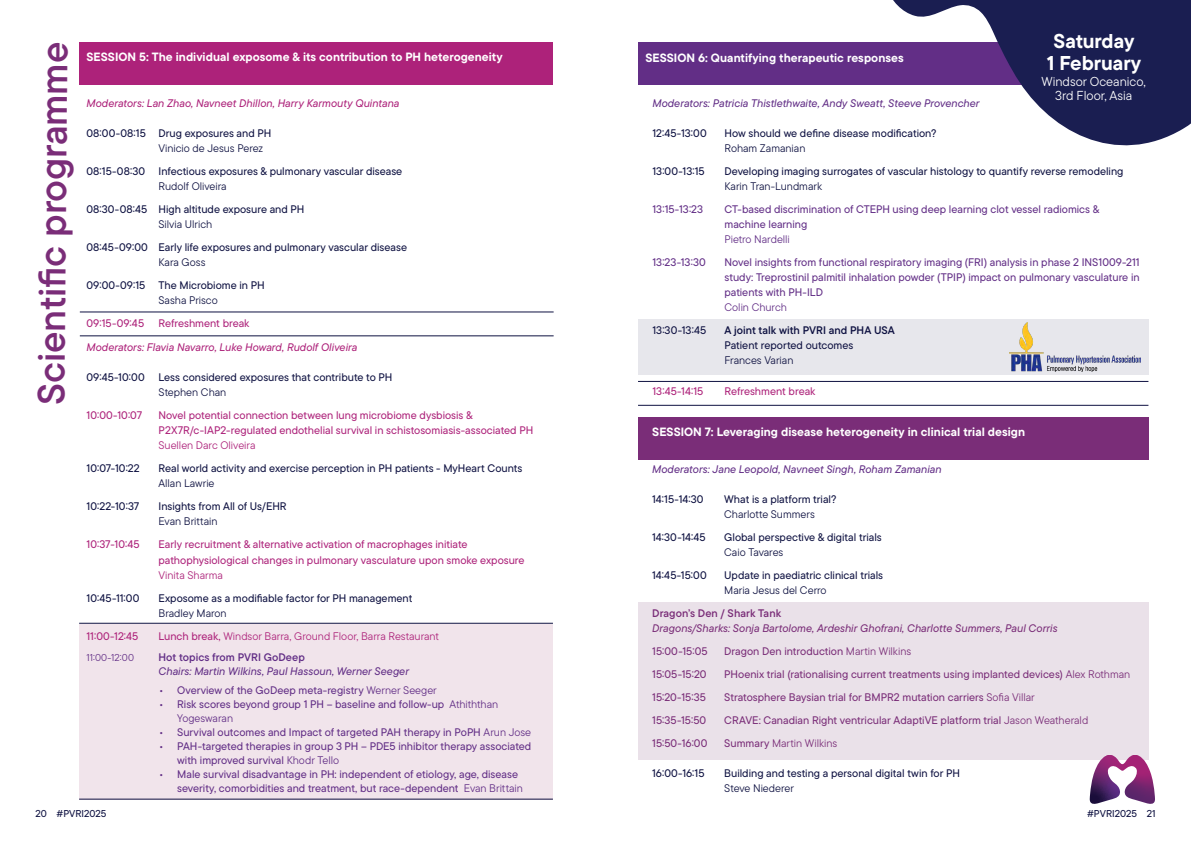
<style>
.page{position:relative;width:1191px;height:842px;background:#fff}
.page>*{position:absolute;margin:0;border:0;box-sizing:border-box;transform-origin:0 0}
.t1{font:38px "TT Commons Pro Db";color:#7a2d78}
.t2{font:700 20px/22px "TT Commons Pro";color:#fff;text-align:center}
.t3{font:13px/14px "TT Commons Pro";color:#fff;text-align:center}
.t4{font:700 12px "TT Commons Pro";letter-spacing:.005em;color:#fff}
.t5{font:500 11px "TT Commons Pro";color:#0e1141}
.t6{font:500 11px/14px "TT Commons Pro";color:#622e86}
.t7{font:500 11px/15px "TT Commons Pro";color:#ad227a}
.t8{font:500 11px "TT Commons Pro";color:#7a2d78}
.t9{font:11px "TT Commons Pro";color:#0e1141}
.t10{font:italic 500 11px "TT Commons Pro";color:#622e86}
.t11{font:italic 500 11px "TT Commons Pro";color:#ad227a}
.t12{font:11px "TT Commons Pro";color:#ad227a}
.t13{font:italic 500 11px "TT Commons Pro";color:#7a2d78}
.t14{font:11px "TT Commons Pro Db";color:#0e1141}
.t15{font:11px "TT Commons Pro";letter-spacing:-.005em;color:#622e86}
.t16{font:11px "TT Commons Pro Db";letter-spacing:.005em;color:#622e86}
.t17{font:11px "TT Commons Pro Db";letter-spacing:.005em;color:#7a2d78}
.t18{font:11px "TT Commons Pro";color:#7a2d78}
.t19{font:500 10px "TT Commons Pro";color:#0e1141}
.t20{font:10px "TT Commons Pro";letter-spacing:.01em;color:#622e86}
.s1{font-weight:500}
.s2{font-weight:400}
</style>
<div class="page">
<div style="left:79px;top:624px;width:474px;height:175px;background:#f1e4eb"></div>
<div style="left:79px;top:43px;width:474px;height:42px;background:#ad227a"></div>
<hr style="left:79px;top:623px;width:474px;height:1px;background:#0e1141">
<hr style="left:79px;top:799px;width:474px;height:1px;background:#0e1141">
<hr style="left:80px;top:312px;width:473px;height:1px;background:#0e1141">
<hr style="left:80px;top:336px;width:473px;height:1px;background:#0e1141">
<div style="left:638px;top:602px;width:510px;height:158px;background:#eae1e9"></div>
<div style="left:638px;top:319px;width:510px;height:56px;background:#e7e7ec"></div>
<div style="left:638px;top:417px;width:510px;height:42px;background:#7a2d78"></div>
<div style="left:638px;top:43px;width:235px;height:42px;background:#622e86"></div>
<svg style="left:873px;top:0;width:318px;height:146px;fill:#1a1e51"></svg>
<hr style="left:638px;top:381px;width:510px;height:1px;background:#0e1141">
<hr style="left:638px;top:405px;width:510px;height:1px;background:#0e1141">
<img style="left:1009px;top:322px;width:131px;height:49px">
<svg style="left:1089px;top:755px;width:66px;height:49px"></svg>
<h1 class="t1" style="left:24px;top:405px;width:365px;rotate:-90deg">Scientific programme</h1>
<p class="t4" style="left:86px;top:48px;width:418px">SESSION 5: The individual exposome &amp; its contribution to PH heterogeneity</p>
<p class="t11" style="left:86px;top:96px;width:314px">Moderators: Lan Zhao, Navneet Dhillon, Harry Karmouty Quintana</p>
<p class="t5" style="left:86px;top:126px;width:186px">08:00-08:15 Drug exposures and PH</p>
<p class="t9" style="left:158px;top:141px;width:106px">Vinicio de Jesus Perez</p>
<p class="t5" style="left:86px;top:164px;width:317px">08:15-08:30 Infectious exposures &amp; pulmonary vascular disease</p>
<p class="t9" style="left:158px;top:179px;width:70px">Rudolf Oliveira</p>
<p class="t5" style="left:86px;top:202px;width:219px">08:30-08:45 High altitude exposure and PH</p>
<p class="t9" style="left:158px;top:217px;width:55px">Silvia Ulrich</p>
<p class="t5" style="left:86px;top:240px;width:322px">08:45-09:00 Early life exposures and pulmonary vascular disease</p>
<p class="t9" style="left:158px;top:255px;width:48px">Kara Goss</p>
<p class="t5" style="left:86px;top:278px;width:180px">09:00-09:15 The Microbiome in PH</p>
<p class="t9" style="left:158px;top:293px;width:61px">Sasha Prisco</p>
<p class="t7" style="left:86px;top:316px;width:59px">09:15-09:45</p>
<p class="t7" style="left:158px;top:316px;width:92px">Refreshment break</p>
<p class="t11" style="left:86px;top:340px;width:272px">Moderators: Flavia Navarro, Luke Howard, Rudolf Oliveira</p>
<p class="t5" style="left:86px;top:370px;width:60px">09:45-10:00</p>
<p class="t5" style="left:158px;top:370px;width:235px">Less considered exposures that contribute to PH</p>
<p class="t9" style="left:158px;top:385px;width:69px">Stephen Chan</p>
<p class="t7" style="left:86px;top:408px;width:57px">10:00-10:07</p>
<p class="t7" style="left:158px;top:408px;width:376px">Novel potential connection between lung microbiome dysbiosis &amp;<br>P2X7R/c-IAP2-regulated endothelial survival in schistosomiasis-associated PH</p>
<p class="t12" style="left:158px;top:438px;width:98px">Suellen Darc Oliveira</p>
<p class="t5" style="left:86px;top:461px;width:55px">10:07-10:22</p>
<p class="t5" style="left:158px;top:461px;width:365px">Real world activity and exercise perception in PH patients - MyHeart Counts</p>
<p class="t9" style="left:158px;top:476px;width:57px">Allan Lawrie</p>
<p class="t5" style="left:86px;top:499px;width:54px">10:22-10:37</p>
<p class="t5" style="left:158px;top:499px;width:130px">Insights from All of Us/EHR</p>
<p class="t9" style="left:158px;top:514px;width:61px">Evan Brittain</p>
<p class="t7" style="left:86px;top:537px;width:55px">10:37-10:45</p>
<p class="t7" style="left:158px;top:537px;width:367px">Early recruitment &amp; alternative activation of macrophages initiate pathophysiological changes in pulmonary vasculature upon smoke exposure</p>
<p class="t12" style="left:158px;top:567px;width:66px">Vinita Sharma</p>
<p class="t5" style="left:86px;top:590px;width:54px">10:45-11:00</p>
<p class="t5" style="left:158px;top:590px;width:255px">Exposome as a modifiable factor for PH management</p>
<p class="t9" style="left:158px;top:605px;width:70px">Bradley Maron</p>
<p class="t7" style="left:86px;top:628px;width:53px">11:00-12:45</p>
<p class="t12" style="left:158px;top:628px;width:282px"><span class="s1">Lunch break,</span> Windsor Barra, Ground Floor, Barra Restaurant</p>
<p class="t20" style="left:86px;top:651px;width:49px">11:00-12:00</p>
<p class="t16" style="left:158px;top:649px;width:148px">Hot topics from PVRI GoDeep</p>
<p class="t10" style="left:158px;top:664px;width:252px">Chairs: Martin Wilkins, Paul Hassoun, Werner Seeger</p>
<p class="t6" style="left:159px;top:683px;width:279px">• Overview of the GoDeep meta-registry <span class="s2">Werner Seeger</span></p>
<p class="t6" style="left:177px;top:697px;width:322px;text-indent:-18px">• Risk scores beyond group 1 PH – baseline and follow-up <span class="s2">Athiththan<br>Yogeswaran</span></p>
<p class="t6" style="left:159px;top:725px;width:373px">• Survival outcomes and Impact of targeted PAH therapy in PoPH <span class="s2">Arun Jose</span></p>
<p class="t6" style="left:177px;top:739px;width:356px;text-indent:-18px">• PAH-targeted therapies in group 3 PH – PDE5 inhibitor therapy associated with improved survival <span class="s2">Khodr Tello</span></p>
<p class="t6" style="left:177px;top:767px;width:347px;text-indent:-18px">• Male survival disadvantage in PH: independent of etiology, age, disease severity, comorbidities and treatment, but race-dependent <span class="s2">Evan Brittain</span></p>
<h2 class="t2" style="left:1046px;top:30px;width:96px">Saturday<br>1 February</h2>
<p class="t4" style="left:645px;top:49px;width:260px">SESSION 6: Quantifying therapeutic responses</p>
<p class="t10" style="left:652px;top:96px;width:329px">Moderators: Patricia Thistlethwaite, Andy Sweatt, Steeve Provencher</p>
<p class="t5" style="left:652px;top:126px;width:56px">12:45-13:00</p>
<p class="t5" style="left:724px;top:126px;width:213px">How should we define disease modification?</p>
<p class="t9" style="left:724px;top:141px;width:82px">Roham Zamanian</p>
<p class="t5" style="left:652px;top:164px;width:54px">13:00-13:15</p>
<p class="t5" style="left:724px;top:164px;width:400px">Developing imaging surrogates of vascular histology to quantify reverse remodeling</p>
<p class="t9" style="left:724px;top:179px;width:99px">Karin Tran-Lundmark</p>
<p class="t6" style="left:652px;top:203px;width:52px">13:15-13:23</p>
<p class="t6" style="left:724px;top:202px;width:376px;line-height:15px">CT-based discrimination of CTEPH using deep learning clot vessel radiomics &amp; machine learning</p>
<p class="t15" style="left:724px;top:232px;width:67px">Pietro Nardelli</p>
<p class="t6" style="left:652px;top:256px;width:55px">13:23-13:30</p>
<p class="t6" style="left:724px;top:255px;width:417px;line-height:15px;text-align:justify">Novel insights from functional respiratory imaging (FRI) analysis in phase 2 INS1009-211 study: Treprostinil palmitil inhalation powder (TPIP) impact on pulmonary vasculature in patients with PH-ILD</p>
<p class="t15" style="left:724px;top:300px;width:64px">Colin Church</p>
<p class="t5" style="left:652px;top:323px;width:55px">13:30-13:45</p>
<p class="t14" style="left:724px;top:322px;width:172px">A joint talk with PVRI and PHA USA</p>
<p class="t5" style="left:724px;top:338px;width:130px">Patient reported outcomes</p>
<p class="t9" style="left:724px;top:353px;width:70px">Frances Varian</p>
<p class="t7" style="left:652px;top:384px;width:52px">13:45-14:15</p>
<p class="t7" style="left:724px;top:384px;width:92px">Refreshment break</p>
<p class="t3" style="left:1041px;top:75px;width:106px">Windsor Oceanico,<br>3rd Floor, Asia</p>
<p class="t4" style="left:652px;top:423px;width:374px">SESSION 7: Leveraging disease heterogeneity in clinical trial design</p>
<p class="t10" style="left:652px;top:461px;width:291px">Moderators: Jane Leopold, Navneet Singh, Roham Zamanian</p>
<p class="t5" style="left:652px;top:491px;width:53px">14:15-14:30</p>
<p class="t5" style="left:724px;top:491px;width:114px">What is a platform trial?</p>
<p class="t9" style="left:724px;top:506px;width:92px">Charlotte Summers</p>
<p class="t5" style="left:652px;top:529px;width:55px">14:30-14:45</p>
<p class="t5" style="left:724px;top:529px;width:159px">Global perspective &amp; digital trials</p>
<p class="t9" style="left:724px;top:544px;width:61px">Caio Tavares</p>
<p class="t5" style="left:652px;top:567px;width:56px">14:45-15:00</p>
<p class="t5" style="left:724px;top:567px;width:160px">Update in paediatric clinical trials</p>
<p class="t9" style="left:724px;top:582px;width:104px">Maria Jesus del Cerro</p>
<p class="t17" style="left:652px;top:605px;width:130px">Dragon’s Den / Shark Tank</p>
<p class="t13" style="left:652px;top:620px;width:407px">Dragons/Sharks: Sonja Bartolome, Ardeshir Ghofrani, Charlotte Summers, Paul Corris</p>
<p class="t8" style="left:652px;top:643px;width:57px">15:00-15:05</p>
<p class="t8" style="left:724px;top:643px;width:188px">Dragon Den introduction <span class="s2">Martin Wilkins</span></p>
<p class="t8" style="left:652px;top:666px;width:56px">15:05-15:20</p>
<p class="t8" style="left:724px;top:666px;width:408px">PHoenix trial (rationalising current treatments using implanted devices) <span class="s2">Alex Rothman</span></p>
<p class="t8" style="left:652px;top:689px;width:55px">15:20-15:35</p>
<p class="t8" style="left:724px;top:689px;width:312px">Stratosphere Baysian trial for BMPR2 mutation carriers <span class="s2">Sofia Villar</span></p>
<p class="t8" style="left:652px;top:712px;width:55px">15:35-15:50</p>
<p class="t8" style="left:724px;top:712px;width:365px">CRAVE: Canadian Right ventricular AdaptiVE platform trial <span class="s2">Jason Weatherald</span></p>
<p class="t8" style="left:652px;top:735px;width:57px">15:50-16:00</p>
<p class="t18" style="left:724px;top:735px;width:114px"><span class="s1">Summary</span> Martin Wilkins</p>
<p class="t5" style="left:652px;top:765px;width:54px">16:00-16:15</p>
<p class="t5" style="left:724px;top:765px;width:237px">Building and testing a personal digital twin for PH</p>
<p class="t9" style="left:724px;top:780px;width:71px">Steve Niederer</p>
<p class="t19" style="left:35px;top:806px;width:73px">20 #PVRI2025</p>
<p class="t19" style="left:1087px;top:806px;width:70px">#PVRI2025 21</p>
</div>
